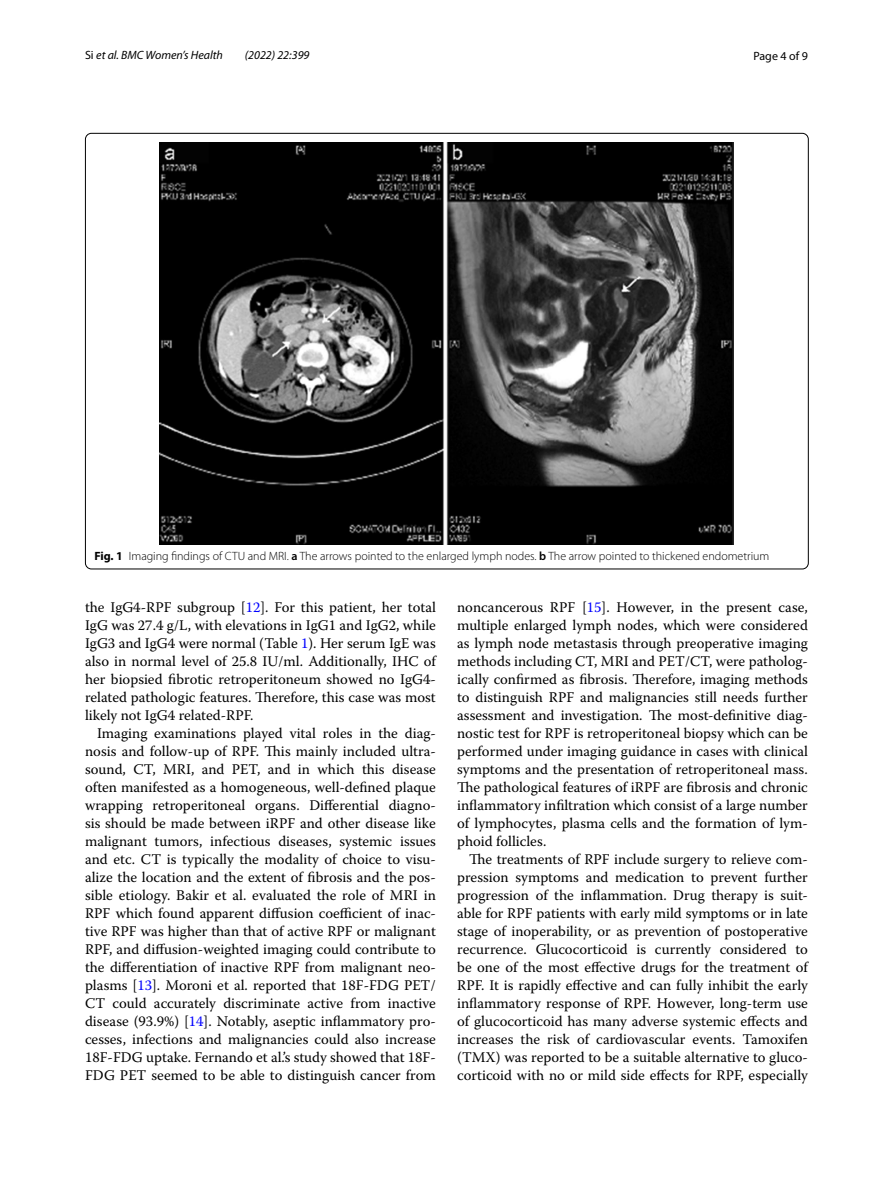
<style>
.page{position:relative;width:893px;height:1187px;background:#fff}
.page>*{position:absolute;margin:0;border:0;box-sizing:border-box;transform-origin:0 0}
.t1{font:14.7px/18px "Warnock Pro";color:#000;text-align:justify}
.t2{font:300 12px "Myriad Pro";color:#000}
.t3{font:italic 12px "Myriad Pro";color:#000}
.t4{font:12px "Myriad Pro";color:#000}
.s1{font-style:normal}
.s2{font-weight:700}
.s3{font-weight:600}
.s4{color:#00f}
</style>
<div class="page">
<img style="left:160px;top:142px;width:574px;height:402px">
<p class="t3" style="left:85px;top:48px;width:139px"><span class="s1">Si</span> et al. BMC Women’s Health</p>
<p class="t3" style="left:245px;top:48px;width:66px">(2022) 22:399</p>
<p class="t4" style="left:753px;top:48px;width:56px">Page 4 of 9</p>
<p class="t2" style="left:94px;top:549px;width:676px"><span class="s2">Fig. 1</span> Imaging findings of CTU and MRI. <span class="s3">a</span> The arrows pointed to the enlarged lymph nodes. <span class="s3">b</span> The arrow pointed to thickened endometrium</p>
<p class="t1" style="left:85px;top:597px;width:352px">the IgG4-RPF subgroup [<span class="s4">12</span>]. For this patient, her total IgG was 27.4 g/L, with elevations in IgG1 and IgG2, while IgG3 and IgG4 were normal (Table <span class="s4">1</span>). Her serum IgE was also in normal level of 25.8 IU/ml. Additionally, IHC of her biopsied fibrotic retroperitoneum showed no IgG4- related pathologic features. Therefore, this case was most likely not IgG4 related-RPF.</p>
<p class="t1" style="left:85px;top:723px;width:352px;text-indent:12px">Imaging examinations played vital roles in the diag&shy;nosis and follow-up of RPF. This mainly included ultra&shy;sound, CT, MRI, and PET, and in which this disease often manifested as a homogeneous, well-defined plaque wrapping retroperitoneal organs. Differential diagno&shy;sis should be made between iRPF and other disease like malignant tumors, infectious diseases, systemic issues and etc. CT is typically the modality of choice to visu&shy;alize the location and the extent of fibrosis and the pos&shy;sible etiology. Bakir et al. evaluated the role of MRI in RPF which found apparent diffusion coefficient of inac&shy;tive RPF was higher than that of active RPF or malignant RPF, and diffusion-weighted imaging could contribute to the differentiation of inactive RPF from malignant neo&shy;plasms [<span class="s4">13</span>]. Moroni et al. reported that 18F-FDG PET/ CT could accurately discriminate active from inactive disease (93.9%) [<span class="s4">14</span>]. Notably, aseptic inflammatory pro&shy;cesses, infections and malignancies could also increase 18F-FDG uptake. Fernando et al.’s study showed that 18F-FDG PET seemed to be able to distinguish cancer from</p>
<p class="t1" style="left:457px;top:597px;width:352px">noncancerous RPF [<span class="s4">15</span>]. However, in the present case, multiple enlarged lymph nodes, which were considered as lymph node metastasis through preoperative imaging methods including CT, MRI and PET/CT, were patholog&shy;ically confirmed as fibrosis. Therefore, imaging methods to distinguish RPF and malignancies still needs further assessment and investigation. The most-definitive diag&shy;nostic test for RPF is retroperitoneal biopsy which can be performed under imaging guidance in cases with clinical symptoms and the presentation of retroperitoneal mass.<br>The pathological features of iRPF are fibrosis and chronic inflammatory infiltration which consist of a large number of lymphocytes, plasma cells and the formation of lym&shy;phoid follicles.</p>
<p class="t1" style="left:457px;top:849px;width:352px;text-indent:12px">The treatments of RPF include surgery to relieve com&shy;pression symptoms and medication to prevent further progression of the inflammation. Drug therapy is suit&shy;able for RPF patients with early mild symptoms or in late stage of inoperability, or as prevention of postoperative recurrence. Glucocorticoid is currently considered to be one of the most effective drugs for the treatment of RPF. It is rapidly effective and can fully inhibit the early inflammatory response of RPF. However, long-term use of glucocorticoid has many adverse systemic effects and increases the risk of cardiovascular events. Tamoxifen (TMX) was reported to be a suitable alternative to gluco&shy;corticoid with no or mild side effects for RPF, especially</p>
</div>
